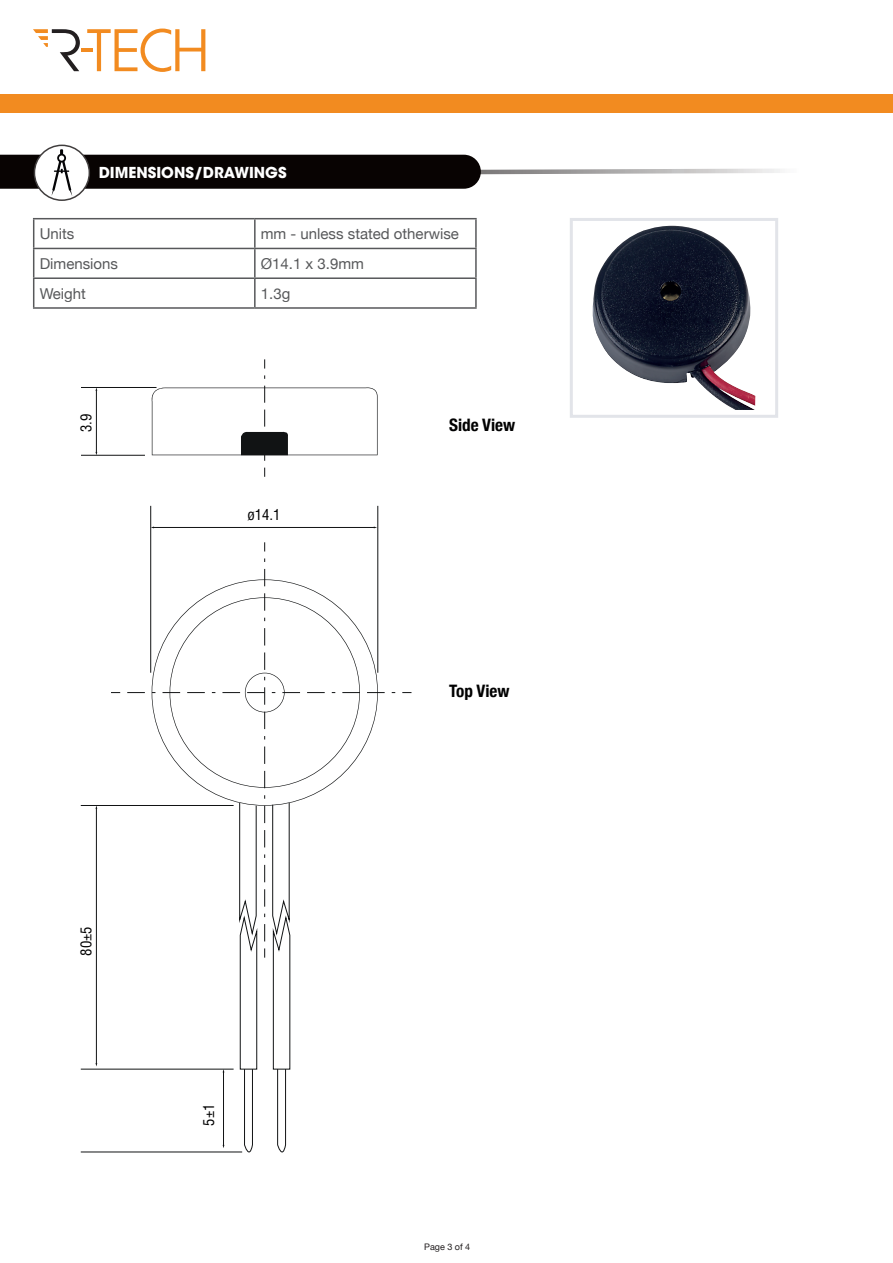
<style>
.page{position:relative;width:893px;height:1263px;background:#fff}
.page>*{position:absolute;margin:0;border:0;box-sizing:border-box;transform-origin:0 0}
.t1{font:700 condensed 17.1px "Helvetica Neue";color:#000001}
.t2{font:15px "Helvetica Neue";color:#57585a}
.t3{font:700 15px "ITC Avant Garde Std";color:#fff}
.t4{font:condensed 14.7px "Helvetica LT Std";color:#000001}
.t5{font:9px "Helvetica Neue";color:#231f20}
</style>
<div class="page">
<div style="left:0;top:94px;width:893px;height:18px;background:#f28b20"></div>
<svg style="left:33px;top:29px;width:47px;height:42px"></svg>
<svg style="left:87px;top:29px;width:118px;height:43px"></svg>
<hr style="left:82px;top:48px;width:11px;height:4px;background:#f28b20">
<svg style="left:151px;top:375px;width:227px;height:102px"></svg>
<hr style="left:81px;top:387px;width:76px;height:1px;background:#111314">
<hr style="left:81px;top:455px;width:64px;height:1px;background:#111314">
<hr style="left:81px;top:805px;width:153px;height:1px;background:#111314">
<hr style="left:81px;top:1152px;width:161px;height:1px;background:#111314">
<hr style="left:81px;top:1069px;width:153px;height:1px;background:#111314">
<hr style="left:96px;top:390px;width:1px;height:62px;background:#111314">
<svg style="left:111px;top:558px;width:284px;height:595px"></svg>
<hr style="left:96px;top:808px;width:1px;height:256px;background:#111314">
<hr style="left:153px;top:527px;width:221px;height:1px;background:#111314">
<hr style="left:150px;top:506px;width:1px;height:167px;background:#111314">
<hr style="left:378px;top:506px;width:1px;height:167px;background:#111314">
<svg style="left:34px;top:145px;width:55px;height:55px"></svg>
<svg style="left:0;top:149px;width:780px;height:47px"></svg>
<div style="left:34px;top:145px;width:56px;height:56px;border:2px solid #403d3d;border-radius:50%"></div>
<img style="left:592px;top:226px;width:163px;height:184px">
<div style="left:570px;top:218px;width:208px;height:200px;border:3px solid #e2e4e9"></div>
<hr style="left:33px;top:218px;width:222px;height:1px;background:#57585a">
<hr style="left:255px;top:218px;width:222px;height:1px;background:#57585a">
<hr style="left:254px;top:219px;width:2px;height:29px;background:#57585a">
<hr style="left:475px;top:219px;width:2px;height:29px;background:#57585a">
<hr style="left:254px;top:249px;width:2px;height:28px;background:#57585a">
<hr style="left:475px;top:249px;width:2px;height:28px;background:#57585a">
<svg style="left:33px;top:219px;width:1px;height:88px"></svg>
<hr style="left:254px;top:279px;width:2px;height:28px;background:#57585a">
<hr style="left:475px;top:279px;width:2px;height:28px;background:#57585a">
<hr style="left:33px;top:248px;width:222px;height:1px;background:#57585a">
<hr style="left:255px;top:248px;width:222px;height:1px;background:#57585a">
<hr style="left:33px;top:277px;width:222px;height:2px;background:#57585a">
<hr style="left:255px;top:277px;width:222px;height:2px;background:#57585a">
<hr style="left:33px;top:307px;width:222px;height:2px;background:#57585a">
<hr style="left:255px;top:307px;width:222px;height:2px;background:#57585a">
<p class="t3" style="left:99px;top:162px;width:189px">DIMENSIONS/DRAWINGS</p>
<p class="t2" style="left:40px;top:223px;width:36px">Units</p>
<p class="t2" style="left:261px;top:223px;width:200px">mm - unless stated otherwise</p>
<p class="t2" style="left:40px;top:253px;width:80px">Dimensions</p>
<p class="t2" style="left:261px;top:253px;width:105px">Ø14.1 x 3.9mm</p>
<p class="t2" style="left:40px;top:282px;width:48px">Weight</p>
<p class="t2" style="left:261px;top:282px;width:31px">1.3g</p>
<p class="t4" style="left:77px;top:432px;width:20px;rotate:-90deg">3.9</p>
<p class="t4" style="left:247px;top:506px;width:35px">ø14.1</p>
<p class="t4" style="left:77px;top:956px;width:31px;rotate:-90deg">80±5</p>
<p class="t4" style="left:200px;top:1125px;width:24px;rotate:-90deg">5±1</p>
<p class="t1" style="left:449px;top:411px;width:68px">Side View</p>
<p class="t1" style="left:449px;top:677px;width:62px">Top View</p>
<p class="t5" style="left:424px;top:1241px;width:48px">Page 3 of 4</p>
</div>
